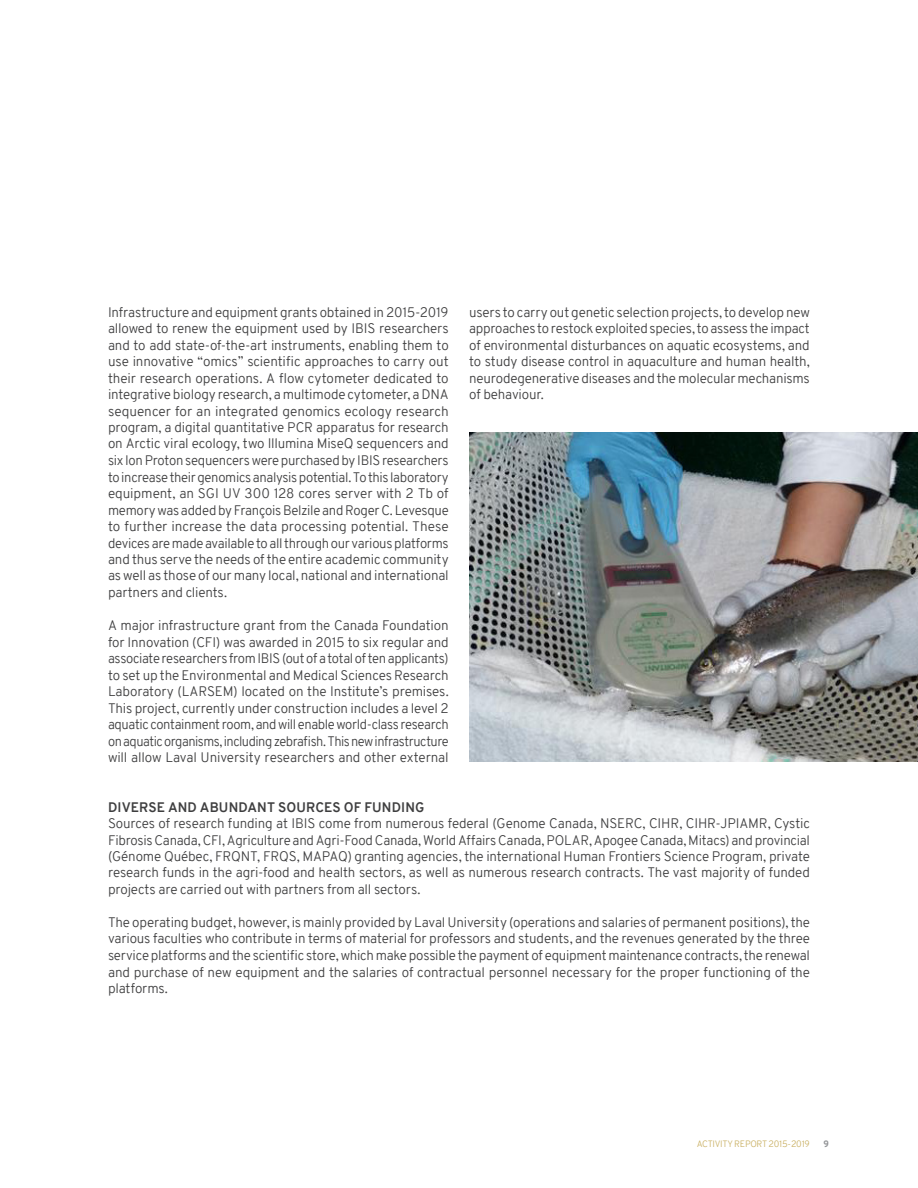
<style>
.page{position:relative;width:918px;height:1188px;background:#fff}
.page>*{position:absolute;margin:0;border:0;box-sizing:border-box;transform-origin:0 0}
.texte_courant{font:300 13.5px/16.5px "Overpass";letter-spacing:-.01em;color:#3e3e3f;text-align:justify}
.sous-titre_caps_9pt{font:700 13.5px "Overpass";letter-spacing:.005em;color:#3e3e3f}
.t1{font:300 9px "Overpass";letter-spacing:-.025em;color:#c9af61}
.t2{font:800 9px "Overpass";color:#939598}
</style>
<div class="page">
<img style="left:469px;top:432px;width:449px;height:329px">
<p class="texte_courant" style="left:108px;top:304px;width:342px">Infrastructure and equipment grants obtained in 2015-2019 allowed to renew the equipment used by IBIS researchers and to add state-of-the-art instruments, enabling them to use innovative “omics” scientific approaches to carry out their research operations. A flow cytometer dedicated to integrative biology research, a multimode cytometer, a DNA sequencer for an integrated genomics ecology research program, a digital quantitative PCR apparatus for research on Arctic viral ecology, two Illumina MiseQ sequencers and six Ion Proton sequencers were purchased by IBIS researchers to increase their genomics analysis potential. To this laboratory equipment, an SGI UV 300 128 cores server with 2 Tb of memory was added by François Belzile and Roger C. Levesque to further increase the data processing potential. These devices are made available to all through our various platforms and thus serve the needs of the entire academic community as well as those of our many local, national and international partners and clients.</p>
<p class="texte_courant" style="left:108px;top:617px;width:342px">A major infrastructure grant from the Canada Foundation for Innovation (CFI) was awarded in 2015 to six regular and associate researchers from IBIS (out of a total of ten applicants) to set up the Environmental and Medical Sciences Research Laboratory (LARSEM) located on the Institute’s premises.<br>This project, currently under construction includes a level 2 aquatic containment room, and will enable world-class research on aquatic organisms, including zebrafish. This new infrastructure will allow Laval University researchers and other external</p>
<p class="texte_courant" style="left:469px;top:304px;width:342px">users to carry out genetic selection projects, to develop new approaches to restock exploited species, to assess the impact of environmental disturbances on aquatic ecosystems, and to study disease control in aquaculture and human health, neurodegenerative diseases and the molecular mechanisms of behaviour.</p>
<p class="sous-titre_caps_9pt" style="left:108px;top:797px;width:318px">DIVERSE AND ABUNDANT SOURCES OF FUNDING</p>
<p class="texte_courant" style="left:108px;top:815px;width:704px">Sources of research funding at IBIS come from numerous federal (Genome Canada, NSERC, CIHR, CIHR-JPIAMR, Cystic Fibrosis Canada, CFI, Agriculture and Agri-Food Canada, World Affairs Canada, POLAR, Apogee Canada, Mitacs) and provincial (Génome Québec, FRQNT, FRQS, MAPAQ) granting agencies, the international Human Frontiers Science Program, private research funds in the agri-food and health sectors, as well as numerous research contracts. The vast majority of funded projects are carried out with partners from all sectors.</p>
<p class="texte_courant" style="left:108px;top:914px;width:704px">The operating budget, however, is mainly provided by Laval University (operations and salaries of permanent positions), the various faculties who contribute in terms of material for professors and students, and the revenues generated by the three service platforms and the scientific store, which make possible the payment of equipment maintenance contracts, the renewal and purchase of new equipment and the salaries of contractual personnel necessary for the proper functioning of the platforms.</p>
<p class="t1" style="left:697px;top:1138px;width:115px">ACTIVITY REPORT 2015-2019</p>
<p class="t2" style="left:824px;top:1138px;width:7px">9</p>
</div>
